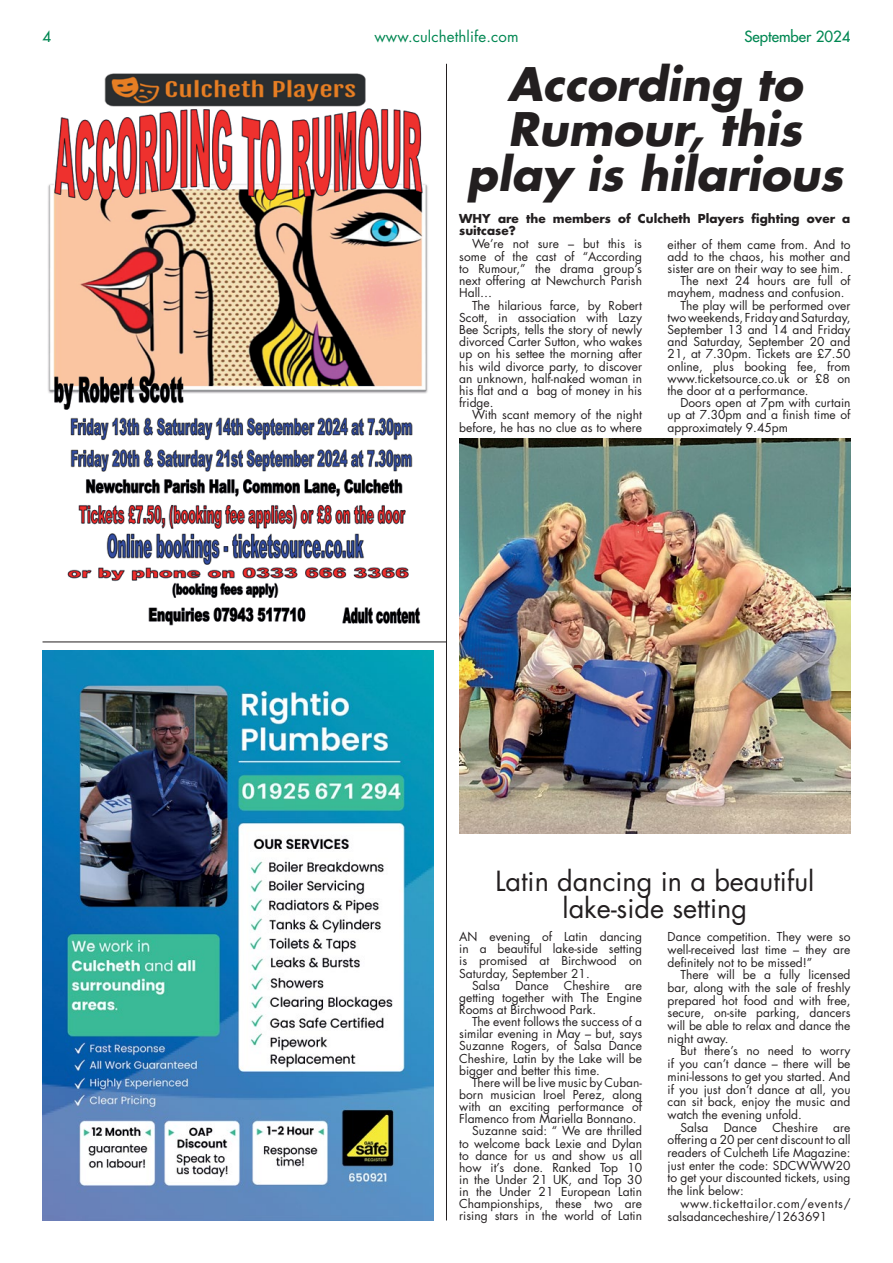
<style>
.page{position:relative;width:893px;height:1263px;background:#fff}
.page>*{position:absolute;margin:0;border:0;box-sizing:border-box;transform-origin:0 0}
.t1{font:italic 700 45px/45px "Futura Std";color:#231f20;text-align:center}
.t2{font:27px/27px "Futura Std";color:#231f20;text-align:center}
.t3{font:15px "Futura Std";letter-spacing:.01em;color:#008752}
.t4{font:500 15px "Futura Std";color:#008752}
.t5{font:12px/12.1px "Futura Std";color:#231f20;text-align:justify}
.t6{font:700 12px/12px "Futura Std";color:#231f20}
</style>
<div class="page">
<hr style="left:43px;top:642px;width:404px;height:1px;background:#231f20">
<hr style="left:446px;top:64px;width:1px;height:1156px;background:#231f20">
<img style="left:42px;top:651px;width:392px;height:569px">
<img style="left:459px;top:439px;width:391px;height:394px">
<img style="left:48px;top:73px;width:380px;height:553px">
<p class="t4" style="left:43px;top:27px;width:10px">4</p>
<p class="t3" style="left:374px;top:27px;width:146px">www.culchethlife.com</p>
<p class="t4" style="left:744px;top:27px;width:108px">September 2024</p>
<h1 class="t1" style="left:467px;top:62px;width:378px">According to<br>Rumour, this play is hilarious</h1>
<p class="t6" style="left:459px;top:212px;width:393px">WHY are the members of Culcheth Players fighting over a suitcase?</p>
<p class="t5" style="left:459px;top:238px;width:184px;text-indent:13px">We’re not sure – but this is some of the cast of “According to Rumour,” the drama group’s next offering at Newchurch Parish Hall…</p>
<p class="t5" style="left:459px;top:299px;width:184px;text-indent:13px">The hilarious farce, by Robert Scott, in association with Lazy Bee Scripts, tells the story of newly divorced Carter Sutton, who wakes up on his settee the morning after his wild divorce party, to discover an unknown, half-naked woman in his flat and a bag of money in his fridge.</p>
<p class="t5" style="left:459px;top:409px;width:184px;text-align:right">With scant memory of the night before, he has no clue as to where</p>
<p class="t5" style="left:668px;top:238px;width:184px">either of them came from. And to</p>
<p class="t5" style="left:668px;top:250px;width:184px">add to the chaos, his mother and</p>
<p class="t5" style="left:668px;top:263px;width:177px">sister are on their way to see him.</p>
<p class="t5" style="left:680px;top:275px;width:172px">The next 24 hours are full of</p>
<p class="t5" style="left:668px;top:287px;width:178px">mayhem, madness and confusion.</p>
<p class="t5" style="left:680px;top:299px;width:172px">The play will be performed over</p>
<p class="t5" style="left:668px;top:311px;width:184px">two weekends, Friday and Saturday,</p>
<p class="t5" style="left:668px;top:324px;width:184px">September 13 and 14 and Friday</p>
<p class="t5" style="left:668px;top:336px;width:184px">and Saturday, September 20 and</p>
<p class="t5" style="left:668px;top:348px;width:184px">21, at 7.30pm. Tickets are £7.50</p>
<p class="t5" style="left:668px;top:360px;width:184px">online, plus booking fee, from</p>
<p class="t5" style="left:668px;top:372px;width:184px">www.ticketsource.co.uk or £8 on</p>
<p class="t5" style="left:668px;top:385px;width:143px">the door at a performance.</p>
<p class="t5" style="left:680px;top:397px;width:172px">Doors open at 7pm with curtain</p>
<p class="t5" style="left:668px;top:409px;width:184px">up at 7.30pm and a finish time of</p>
<p class="t5" style="left:668px;top:421px;width:122px">approximately 9.45pm</p>
<h2 class="t2" style="left:495px;top:868px;width:320px">Latin dancing in a beautiful lake-side setting</h2>
<p class="t5" style="left:459px;top:931px;width:184px">AN evening of Latin dancing</p>
<p class="t5" style="left:459px;top:943px;width:184px">in a beautiful lake-side setting</p>
<p class="t5" style="left:459px;top:955px;width:184px">is promised at Birchwood on</p>
<p class="t5" style="left:459px;top:967px;width:132px">Saturday, September 21.</p>
<p class="t5" style="left:472px;top:979px;width:30px">Salsa</p>
<p class="t5" style="left:515px;top:979px;width:35px">Dance</p>
<p class="t5" style="left:564px;top:979px;width:47px">Cheshire</p>
<p class="t5" style="left:459px;top:979px;width:184px;text-indent:166px">are getting together with The Engine Rooms at Birchwood Park.</p>
<p class="t5" style="left:459px;top:1016px;width:184px;text-indent:13px">The event follows the success of a similar evening in May – but, says Suzanne Rogers, of Salsa Dance Cheshire, Latin by the Lake will be bigger and better this time.</p>
<p class="t5" style="left:472px;top:1076px;width:172px">There will be live music by Cuban-</p>
<p class="t5" style="left:459px;top:1089px;width:184px">born musician Iroel Perez, along</p>
<p class="t5" style="left:459px;top:1101px;width:184px">with an exciting performance of</p>
<p class="t5" style="left:459px;top:1113px;width:179px">Flamenco from Mariella Bonnano.</p>
<p class="t5" style="left:472px;top:1125px;width:172px">Suzanne said: “ We are thrilled</p>
<p class="t5" style="left:459px;top:1137px;width:184px">to welcome back Lexie and Dylan</p>
<p class="t5" style="left:459px;top:1149px;width:184px">to dance for us and show us all</p>
<p class="t5" style="left:459px;top:1161px;width:184px">how it’s done. Ranked Top 10</p>
<p class="t5" style="left:459px;top:1174px;width:184px">in the Under 21 UK, and Top 30</p>
<p class="t5" style="left:459px;top:1186px;width:184px">in the Under 21 European Latin</p>
<p class="t5" style="left:459px;top:1198px;width:184px">Championships, these two are</p>
<p class="t5" style="left:459px;top:1210px;width:184px">rising stars in the world of Latin</p>
<p class="t5" style="left:668px;top:930px;width:184px;line-height:12.8px">Dance competition. They were so well-received last time – they are definitely not to be missed!”</p>
<p class="t5" style="left:668px;top:968px;width:184px;line-height:12.8px;text-indent:13px">There will be a fully licensed bar, along with the sale of freshly prepared hot food and with free, secure, on-site parking, dancers will be able to relax and dance the night away.</p>
<p class="t5" style="left:680px;top:1045px;width:172px">But there’s no need to worry</p>
<p class="t5" style="left:668px;top:1058px;width:184px">if you can’t dance – there will be</p>
<p class="t5" style="left:668px;top:1070px;width:184px">mini-lessons to get you started. And</p>
<p class="t5" style="left:668px;top:1083px;width:184px">if you just don’t dance at all, you</p>
<p class="t5" style="left:668px;top:1096px;width:184px">can sit back, enjoy the music and</p>
<p class="t5" style="left:668px;top:1108px;width:136px">watch the evening unfold.</p>
<p class="t5" style="left:680px;top:1121px;width:30px">Salsa</p>
<p class="t5" style="left:724px;top:1121px;width:35px">Dance</p>
<p class="t5" style="left:772px;top:1121px;width:47px">Cheshire</p>
<p class="t5" style="left:668px;top:1121px;width:184px;line-height:12.8px;text-indent:166px">are offering a 20 per cent discount to all readers of Culcheth Life Magazine: just enter the code: SDCWWW20 to get your discounted tickets, using the link below:</p>
<p class="t5" style="left:668px;top:1197px;width:184px;line-height:12.8px;text-indent:13px">www.tickettailor.com/events/ salsadancecheshire/1263691</p>
</div>
